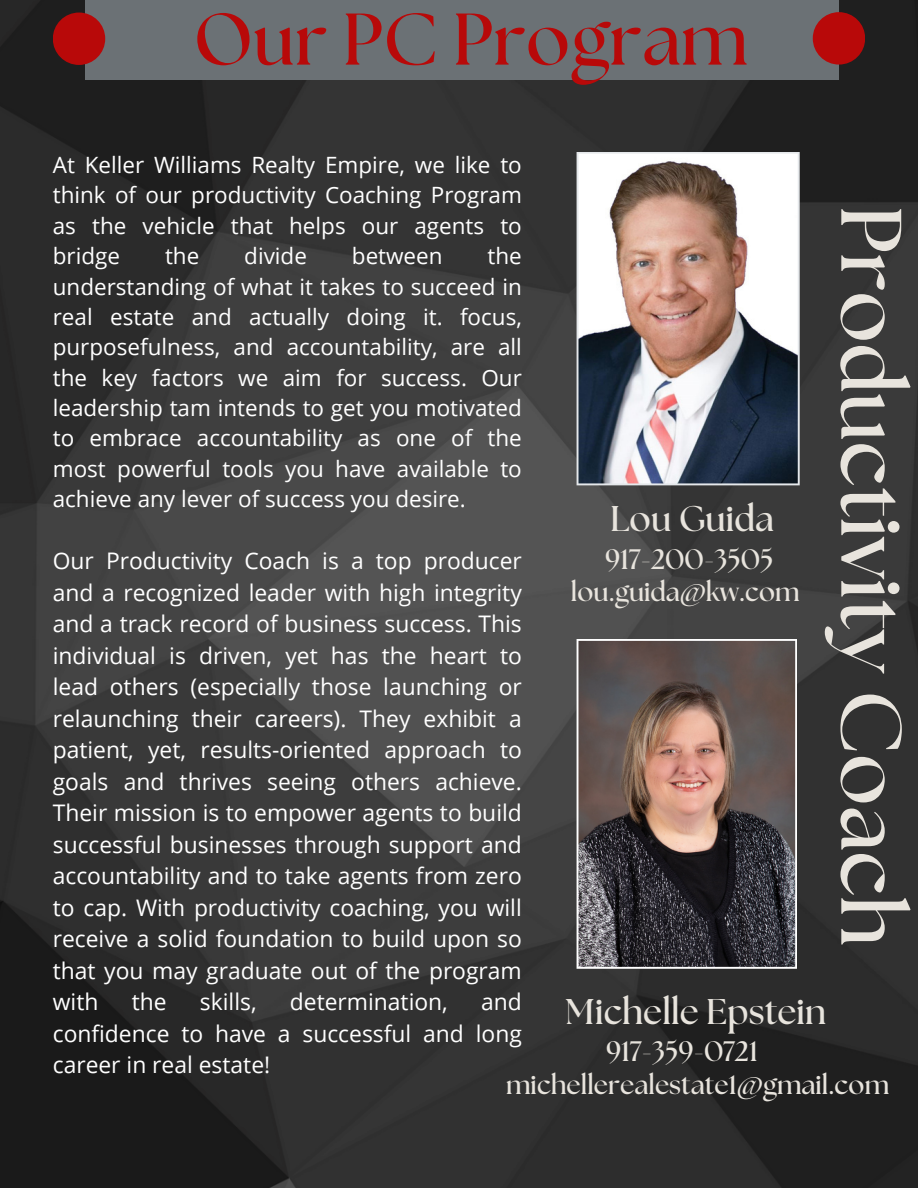
<style>
.page{position:relative;width:918px;height:1188px;background:#fff}
.page>*{position:absolute;margin:0;border:0;box-sizing:border-box;transform-origin:0 0}
.t1{font:700 85.65px "The Seasons";color:#e8e4dd}
.t2{font:700 73.05px "The Seasons";color:#b80909}
.t3{font:700 35.7px "The Seasons";color:#e8e4dd}
.t4{font:700 28.2px "The Seasons";color:#e8e4dd}
.t5{font:700 26.7px "The Seasons";color:#e8e4dd}
.t6{font:22.8px/31.5px "Open Sans";color:#fff;text-align:justify}
.t7{font:22.5px/30.3px "Open Sans";color:#fff;text-align:justify}
</style>
<div class="page">
<img style="left:0;top:0;width:918px;height:1188px">
<div style="left:85px;top:0;width:754px;height:80px;background:#6b7175"></div>
<div style="left:53px;top:13px;width:52px;height:52px;background:#b80909;border-radius:50%"></div>
<div style="left:813px;top:12px;width:52px;height:53px;background:#b80909;border-radius:50%"></div>
<img style="left:577px;top:152px;width:223px;height:333px">
<img style="left:577px;top:639px;width:220px;height:330px">
<p class="t2" style="left:193px;top:6px;width:556px">Our PC Program</p>
<p class="t7" style="left:53px;top:149px;width:471px">At Keller Williams Realty Empire, we like to think of our productivity Coaching Program as the vehicle that helps our agents to bridge</p>
<h3 class="t1" style="left:910px;top:205px;width:743px;rotate:90deg">Productivity Coach</h3>
<p class="t7" style="left:53px;top:240px;width:471px;text-indent:435px">the understanding of what it takes to succeed in real estate and actually doing it. focus, purposefulness, and accountability, are all the key factors we aim for success. Our leadership tam intends to get you motivated to embrace accountability as one of the most powerful tools you have available to achieve any lever of success you desire.</p>
<h1 class="t6" style="left:53px;top:544px;width:471px">Our Productivity Coach is a top producer and a recognized leader with high integrity and a track record of business success. This individual is driven, yet has the heart to lead others (especially those launching or relaunching their careers). They exhibit a patient, yet, results-oriented approach to goals and thrives seeing others achieve.<br>Their mission is to empower agents to build successful businesses through support and accountability and to take agents from zero to cap. With productivity coaching, you will receive a solid foundation to build upon so that you may graduate out of the program with</h1>
<p class="t7" style="left:165px;top:240px;width:36px">the</p>
<p class="t7" style="left:244px;top:240px;width:64px">divide</p>
<p class="t7" style="left:352px;top:240px;width:92px">between</p>
<h4 class="t3" style="left:610px;top:503px;width:165px">Lou Guida</h4>
<h4 class="t4" style="left:605px;top:546px;width:170px">917-200-3505</h4>
<p class="t5" style="left:571px;top:580px;width:230px">lou.guida@kw.com</p>
<h1 class="t6" style="left:53px;top:985px;width:471px;text-indent:428px">and confidence to have a successful and long career in real estate!</h1>
<h1 class="t6" style="left:132px;top:985px;width:36px">the</h1>
<h1 class="t6" style="left:200px;top:985px;width:58px">skills,</h1>
<h1 class="t6" style="left:290px;top:985px;width:159px">determination,</h1>
<h3 class="t3" style="left:565px;top:996px;width:262px">Michelle Epstein</h3>
<h4 class="t5" style="left:506px;top:1073px;width:384px">michellerealestate1@gmail.com</h4>
<h4 class="t4" style="left:606px;top:1038px;width:154px">917-359-0721</h4>
</div>
